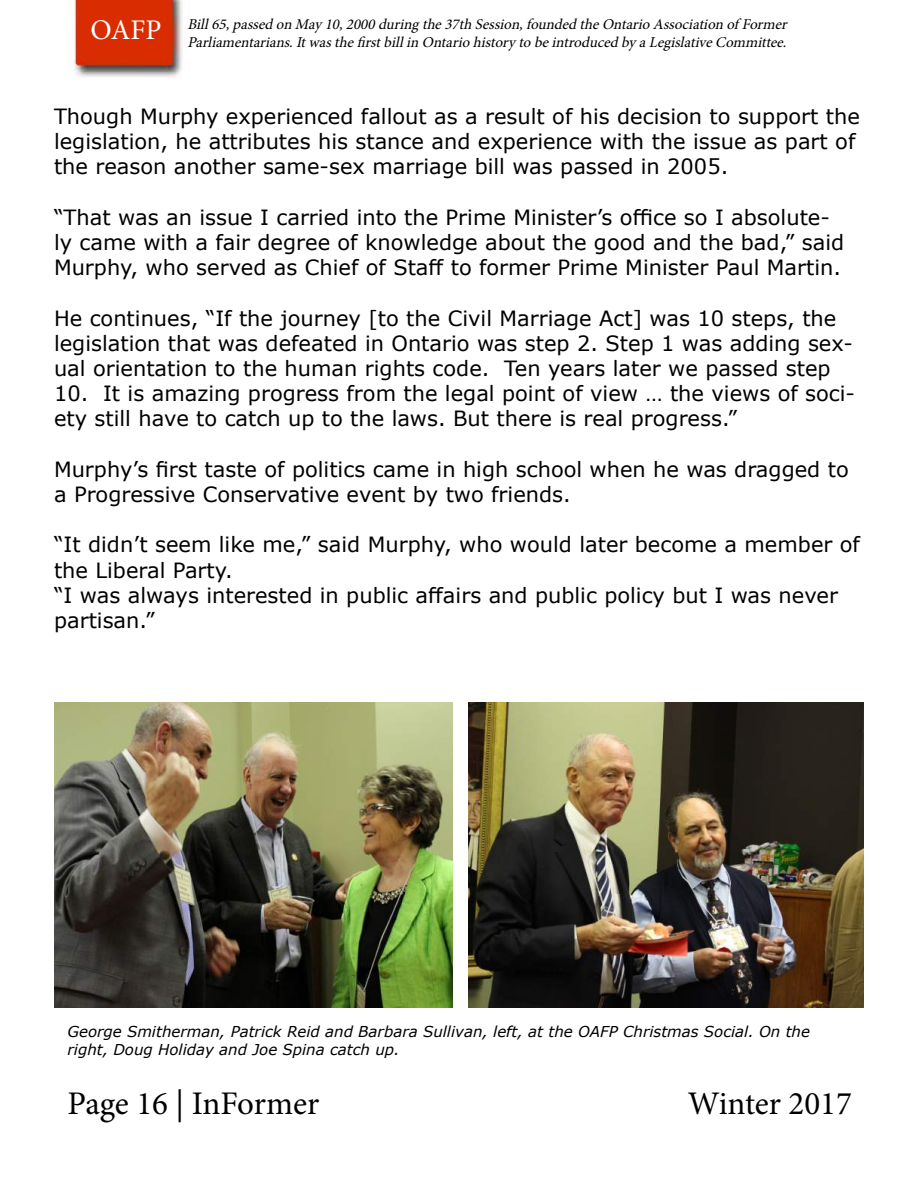
<style>
.page{position:relative;width:918px;height:1188px;background:#fff}
.page>*{position:absolute;margin:0;border:0;box-sizing:border-box;transform-origin:0 0}
.t1{font:33px "Minion Pro";letter-spacing:-.005em;color:#000}
.t2{font:21px/25.2px "Verdana";color:#000}
.t3{font:italic 15px/18px "Minion Pro";color:#000;text-align:right}
.t4{font:italic 15px/18px "Verdana";color:#000}
.s1{font-style:normal;font-size:28.5px;color:#fff}
</style>
<div class="page">
<img style="left:72px;top:0;width:110px;height:77px">
<img style="left:54px;top:702px;width:399px;height:306px">
<img style="left:468px;top:702px;width:396px;height:306px">
<p class="t3" style="left:90px;top:15px;width:702px"><span class="s1">O A F P</span> Bill65,passedon May10,2000duringthe37th Session,foundedtheOntarioAssociation of Former<br>Parliamentarians.Itwasthefirstbillin OntariohistorytobeintroducedbyaLegislativeCommittee.</p>
<p class="t2" style="left:54px;top:104px;width:807px">Though Murphy experienced fallout as a result of his decision to support the legislation, he attributes his stance and experience with the issue as part of the reason another same-sex marriage bill was passed in 2005.</p>
<p class="t2" style="left:54px;top:204px;width:792px">“That was an issue I carried into the Prime Minister’s office so I absolute&shy;ly came with a fair degree of knowledge about the good and the bad,” said<br>Murphy, who served as Chief of Staff to former Prime Minister Paul Martin.</p>
<p class="t2" style="left:54px;top:305px;width:800px">He continues, “If the journey [to the Civil Marriage Act] was 10 steps, the legislation that was defeated in Ontario was step 2. Step 1 was adding sex&shy;ual orientation to the human rights code. Ten years later we passed step</p>
<p class="t2" style="left:54px;top:381px;width:802px">10. It is amazing progress from the legal point of view … the views of soci&shy;ety still have to catch up to the laws. But there is real progress.”</p>
<p class="t2" style="left:54px;top:456px;width:796px">Murphy’s first taste of politics came in high school when he was dragged to a Progressive Conservative event by two friends.</p>
<p class="t2" style="left:54px;top:532px;width:808px">“It didn’t seem like me,” said Murphy, who would later become a member of the Liberal Party.<br>“I was always interested in public affairs and public policy but I was never partisan.”</p>
<p class="t4" style="left:68px;top:1023px;width:744px">George Smitherman, Patrick Reid and Barbara Sullivan, left, at the OAFP Christmas Social. On the right, Doug Holiday and Joe Spina catch up.</p>
<h1 class="t1" style="left:688px;top:1082px;width:166px">Winter 2017</h1>
<h1 class="t1" style="left:68px;top:1082px;width:253px">Page 16 | InFormer</h1>
</div>
